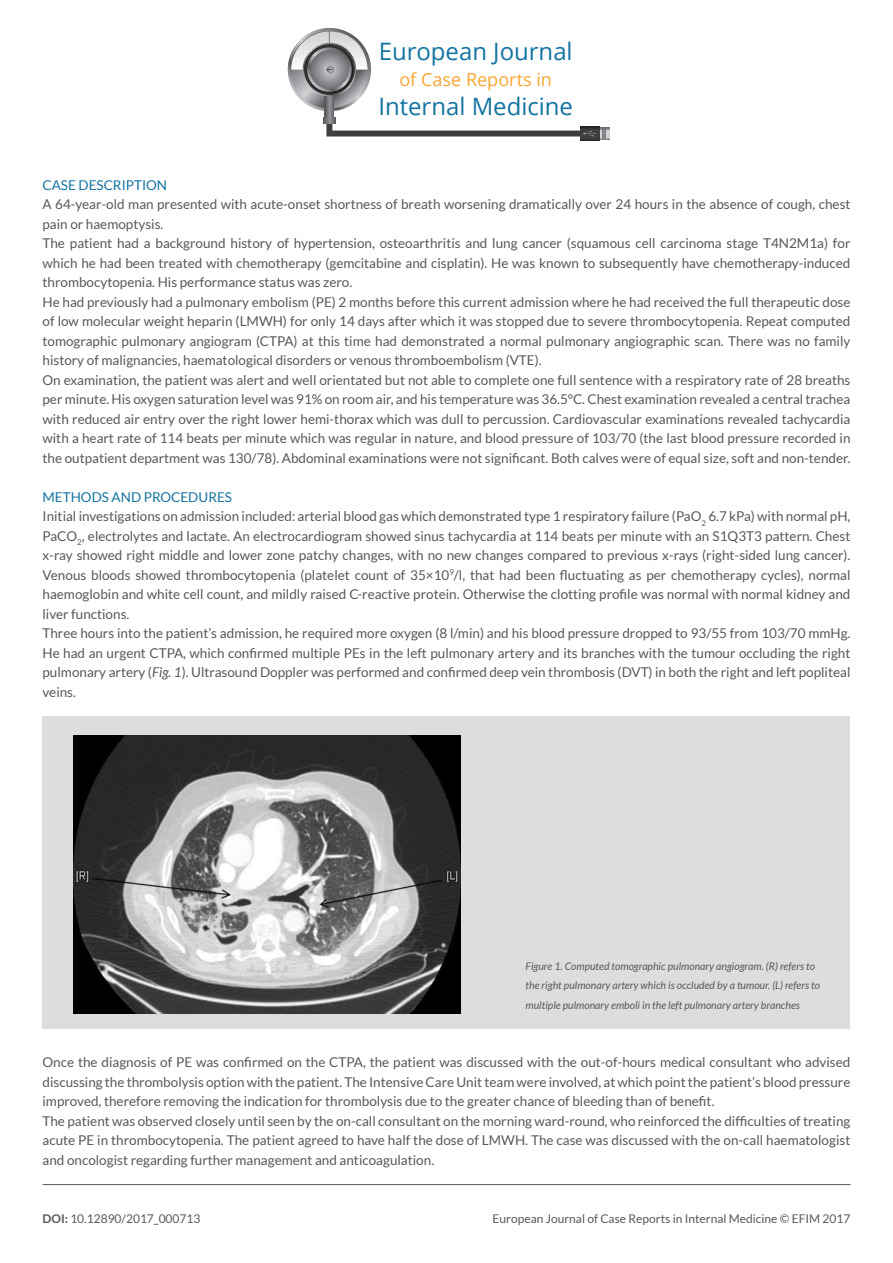
<style>
.page{position:relative;width:893px;height:1263px;background:#fff}
.page>*{position:absolute;margin:0;border:0;box-sizing:border-box;transform-origin:0 0}
.t1{font:24px "Open Sans";color:#1373a1}
.t2{font:18px "Open Sans";color:#faa633}
.TESTO_ARTICOLO{font:13.5px/19.5px "Lato";color:#57585a;text-align:justify}
.TESTO_ARTICOLO-2{font:13.5px "Lato";color:#1373a1}
.t3{font:12px "Lato";color:#57585a}
.DIDASCALIA{font:italic 10.5px/19.5px "Lato";color:#57585a}
.s1{font-style:italic}
.s2{font-weight:700}
</style>
<div class="page">
<svg style="left:288px;top:28px;width:83px;height:83px"></svg>
<svg style="left:291px;top:31px;width:77px;height:77px"></svg>
<svg style="left:325px;top:96px;width:9px;height:21px"></svg>
<svg style="left:303px;top:43px;width:53px;height:53px"></svg>
<svg style="left:304px;top:44px;width:51px;height:51px"></svg>
<svg style="left:307px;top:47px;width:45px;height:45px"></svg>
<svg style="left:310px;top:50px;width:39px;height:39px"></svg>
<svg style="left:291px;top:31px;width:76px;height:43px"></svg>
<svg style="left:600px;top:128px;width:10px;height:11px"></svg>
<svg style="left:603px;top:129px;width:2px;height:9px"></svg>
<svg style="left:580px;top:126px;width:20px;height:15px"></svg>
<svg style="left:323px;top:117px;width:273px;height:20px"></svg>
<hr style="left:43px;top:1184px;width:807px;height:1px;background:#57585a">
<div style="left:43px;top:716px;width:807px;height:312px;background:#dcdddf"></div>
<img style="left:74px;top:736px;width:386px;height:278px">
<h1 class="t1" style="left:379px;top:35px;width:196px">European Journal</h1>
<h2 class="t2" style="left:399px;top:67px;width:154px">of Case Reports in</h2>
<h1 class="t1" style="left:378px;top:89px;width:196px">Internal Medicine</h1>
<p class="TESTO_ARTICOLO-2" style="left:43px;top:177px;width:126px">CASE DESCRIPTION</p>
<p class="TESTO_ARTICOLO" style="left:43px;top:194px;width:809px">A 64-year-old man presented with acute-onset shortness of breath worsening dramatically over 24 hours in the absence of cough, chest pain or haemoptysis.</p>
<p class="TESTO_ARTICOLO" style="left:43px;top:233px;width:809px">The patient had a background history of hypertension, osteoarthritis and lung cancer (squamous cell carcinoma stage T4N2M1a) for which he had been treated with chemotherapy (gemcitabine and cisplatin). He was known to subsequently have chemotherapy-induced thrombocytopenia. His performance status was zero.</p>
<p class="TESTO_ARTICOLO" style="left:43px;top:292px;width:809px">He had previously had a pulmonary embolism (PE) 2 months before this current admission where he had received the full therapeutic dose of low molecular weight heparin (LMWH) for only 14 days after which it was stopped due to severe thrombocytopenia. Repeat computed tomographic pulmonary angiogram (CTPA) at this time had demonstrated a normal pulmonary angiographic scan. There was no family history of malignancies, haematological disorders or venous thromboembolism (VTE).</p>
<p class="TESTO_ARTICOLO" style="left:43px;top:370px;width:809px">On examination, the patient was alert and well orientated but not able to complete one full sentence with a respiratory rate of 28 breaths per minute. His oxygen saturation level was 91% on room air, and his temperature was 36.5°C. Chest examination revealed a central trachea with reduced air entry over the right lower hemi-thorax which was dull to percussion. Cardiovascular examinations revealed tachycardia with a heart rate of 114 beats per minute which was regular in nature, and blood pressure of 103/70 (the last blood pressure recorded in the outpatient department was 130/78). Abdominal examinations were not significant. Both calves were of equal size, soft and non-tender.</p>
<p class="TESTO_ARTICOLO-2" style="left:43px;top:489px;width:191px">METHODS AND PROCEDURES</p>
<p class="TESTO_ARTICOLO" style="left:43px;top:506px;width:809px">Initial investigations on admission included: arterial blood gas which demonstrated type 1 respiratory failure (PaO<sub>2</sub> 6.7 kPa) with normal pH, PaCO<sub>2</sub>, electrolytes and lactate. An electrocardiogram showed sinus tachycardia at 114 beats per minute with an S1Q3T3 pattern. Chest x-ray showed right middle and lower zone patchy changes, with no new changes compared to previous x-rays (right-sided lung cancer).<br>Venous bloods showed thrombocytopenia (platelet count of 35×10<sup>9</sup>/l, that had been fluctuating as per chemotherapy cycles), normal haemoglobin and white cell count, and mildly raised C-reactive protein. Otherwise the clotting profile was normal with normal kidney and liver functions.</p>
<p class="TESTO_ARTICOLO" style="left:43px;top:623px;width:809px">Three hours into the patient’s admission, he required more oxygen (8 l/min) and his blood pressure dropped to 93/55 from 103/70 mmHg.<br>He had an urgent CTPA, which confirmed multiple PEs in the left pulmonary artery and its branches with the tumour occluding the right pulmonary artery (<span class="s1">Fig. 1</span>). Ultrasound Doppler was performed and confirmed deep vein thrombosis (DVT) in both the right and left popliteal veins.</p>
<p class="DIDASCALIA" style="left:526px;top:956px;width:296px">Figure 1. Computed tomographic pulmonary angiogram. (R) refers to the right pulmonary artery which is occluded by a tumour. (L) refers to multiple pulmonary emboli in the left pulmonary artery branches</p>
<p class="TESTO_ARTICOLO" style="left:43px;top:1052px;width:809px">Once the diagnosis of PE was confirmed on the CTPA, the patient was discussed with the out-of-hours medical consultant who advised discussing the thrombolysis option with the patient. The Intensive Care Unit team were involved, at which point the patient’s blood pressure improved, therefore removing the indication for thrombolysis due to the greater chance of bleeding than of benefit.</p>
<p class="TESTO_ARTICOLO" style="left:43px;top:1111px;width:809px">The patient was observed closely until seen by the on-call consultant on the morning ward-round, who reinforced the difficulties of treating acute PE in thrombocytopenia. The patient agreed to have half the dose of LMWH. The case was discussed with the on-call haematologist and oncologist regarding further management and anticoagulation.</p>
<p class="t3" style="left:43px;top:1212px;width:159px"><span class="s2">DOI:</span> 10.12890/2017_000713</p>
<p class="t3" style="left:493px;top:1212px;width:359px">European Journal of Case Reports in Internal Medicine © EFIM 2017</p>
</div>
